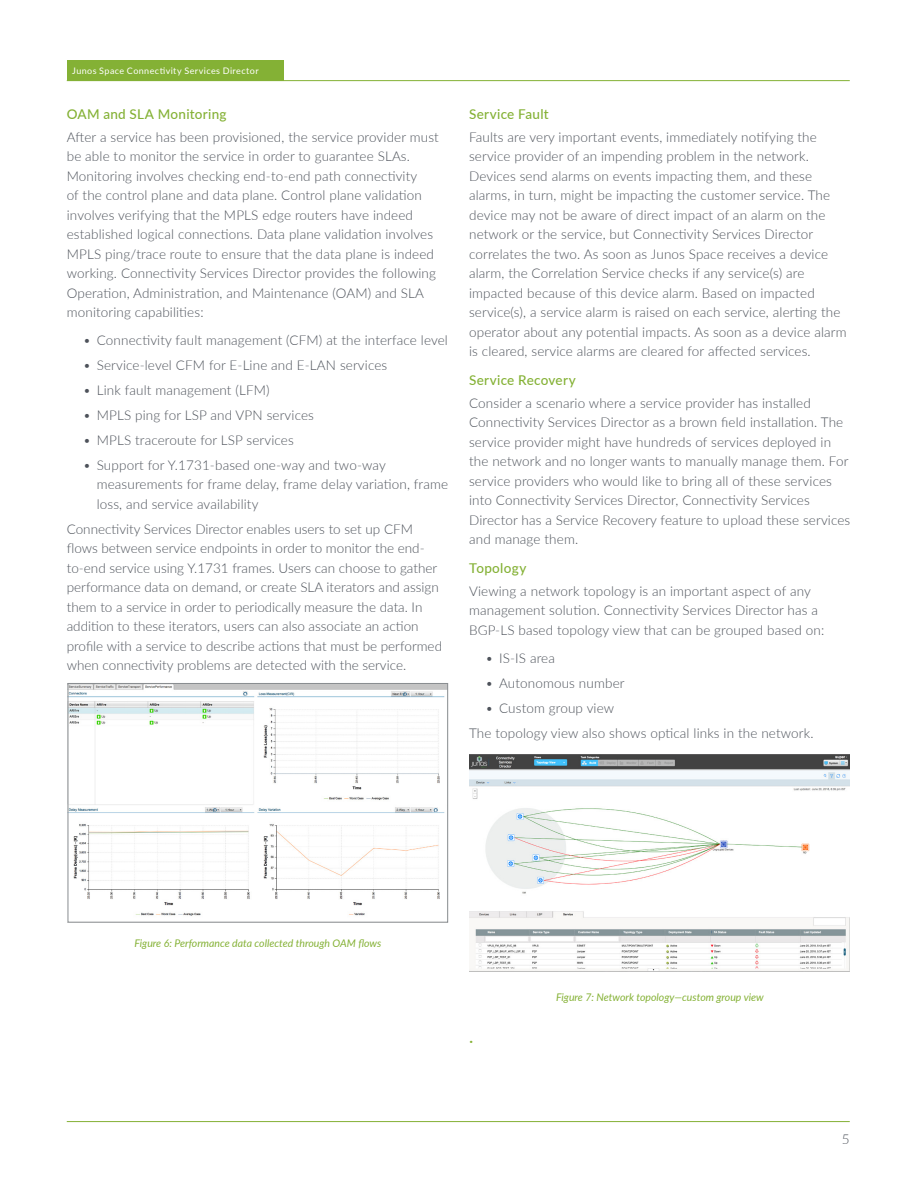
<style>
.page{position:relative;width:918px;height:1188px;background:#fff}
.page>*{position:absolute;margin:0;border:0;box-sizing:border-box;transform-origin:0 0}
.t1{font:500 18px "Lato";color:#84b135}
.t2{font:300 13.5px/19.5px "Lato";letter-spacing:.01em;color:#4d525a}
.t3{font:500 13.5px "Lato";letter-spacing:.02em;color:#84b135}
.Figure_Caption{font:italic 10.5px "Lato";color:#84b135}
.t4{font:9px "Lato";letter-spacing:.045em;color:#fff}
</style>
<div class="page">
<hr style="left:67px;top:1121px;width:783px;height:1px;background:#84b135">
<hr style="left:67px;top:80px;width:783px;height:1px;background:#84b135">
<div style="left:67px;top:60px;width:217px;height:21px;background:#84b135"></div>
<img style="left:70px;top:685px;width:376px;height:231px">
<div style="left:68px;top:683px;width:380px;height:239px;border:1px solid #898d90"></div>
<img style="left:470px;top:754px;width:380px;height:217px">
<p class="t4" style="left:72px;top:64px;width:188px">Junos Space Connectivity Services Director</p>
<h2 class="t3" style="left:67px;top:104px;width:161px">OAM and SLA Monitoring</h2>
<p class="t2" style="left:67px;top:127px;width:374px">After a service has been provisioned, the service provider must be able to monitor the service in order to guarantee SLAs.<br>Monitoring involves checking end-to-end path connectivity<br>of the control plane and data plane. Control plane validation involves verifying that the MPLS edge routers have indeed established logical connections. Data plane validation involves MPLS ping/trace route to ensure that the data plane is indeed working. Connectivity Services Director provides the following Operation, Administration, and Maintenance (OAM) and SLA monitoring capabilities:</p>
<p class="t2" style="left:83px;top:330px;width:366px">• Connectivity fault management (CFM) at the interface level</p>
<p class="t2" style="left:83px;top:355px;width:306px">• Service-level CFM for E-Line and E-LAN services</p>
<p class="t2" style="left:83px;top:380px;width:188px">• Link fault management (LFM)</p>
<p class="t2" style="left:83px;top:405px;width:232px">• MPLS ping for LSP and VPN services</p>
<p class="t2" style="left:83px;top:430px;width:212px">• MPLS traceroute for LSP services</p>
<p class="t2" style="left:97px;top:455px;width:353px;text-indent:-13px">• Support for Y.1731-based one-way and two-way measurements for frame delay, frame delay variation, frame loss, and service availability</p>
<p class="t2" style="left:67px;top:519px;width:377px">Connectivity Services Director enables users to set up CFM flows between service endpoints in order to monitor the end&shy;to-end service using Y.1731 frames. Users can choose to gather performance data on demand, or create SLA iterators and assign them to a service in order to periodically measure the data. In addition to these iterators, users can also associate an action profile with a service to describe actions that must be performed when connectivity problems are detected with the service.</p>
<h2 class="t3" style="left:469px;top:104px;width:81px">Service Fault</h2>
<p class="t2" style="left:469px;top:127px;width:379px">Faults are very important events, immediately notifying the service provider of an impending problem in the network.<br>Devices send alarms on events impacting them, and these alarms, in turn, might be impacting the customer service. The device may not be aware of direct impact of an alarm on the network or the service, but Connectivity Services Director correlates the two. As soon as Junos Space receives a device alarm, the Correlation Service checks if any service(s) are impacted because of this device alarm. Based on impacted service(s), a service alarm is raised on each service, alerting the operator about any potential impacts. As soon as a device alarm is cleared, service alarms are cleared for affected services.</p>
<h2 class="t3" style="left:469px;top:370px;width:108px">Service Recovery</h2>
<p class="t2" style="left:469px;top:393px;width:383px">Consider a scenario where a service provider has installed Connectivity Services Director as a brown field installation. The service provider might have hundreds of services deployed in the network and no longer wants to manually manage them. For service providers who would like to bring all of these services into Connectivity Services Director, Connectivity Services Director has a Service Recovery feature to upload these services and manage them.</p>
<h2 class="t3" style="left:469px;top:558px;width:59px">Topology</h2>
<p class="t2" style="left:469px;top:581px;width:357px">Viewing a network topology is an important aspect of any management solution. Connectivity Services Director has a<br>BGP-LS based topology view that can be grouped based on:</p>
<p class="t2" style="left:486px;top:648px;width:71px">• IS-IS area</p>
<p class="t2" style="left:486px;top:673px;width:140px">• Autonomous number</p>
<p class="t2" style="left:486px;top:698px;width:130px">• Custom group view</p>
<p class="t2" style="left:469px;top:722px;width:346px">The topology view also shows optical links in the network.</p>
<p class="Figure_Caption" style="left:134px;top:935px;width:248px">Figure 6: Performance data collected through OAM flows</p>
<h1 class="t1" style="left:469px;top:1024px;width:6px">.</h1>
<p class="Figure_Caption" style="left:556px;top:989px;width:209px">Figure 7: Network topology—custom group view</p>
<p class="t2" style="left:842px;top:1129px;width:9px">5</p>
</div>
